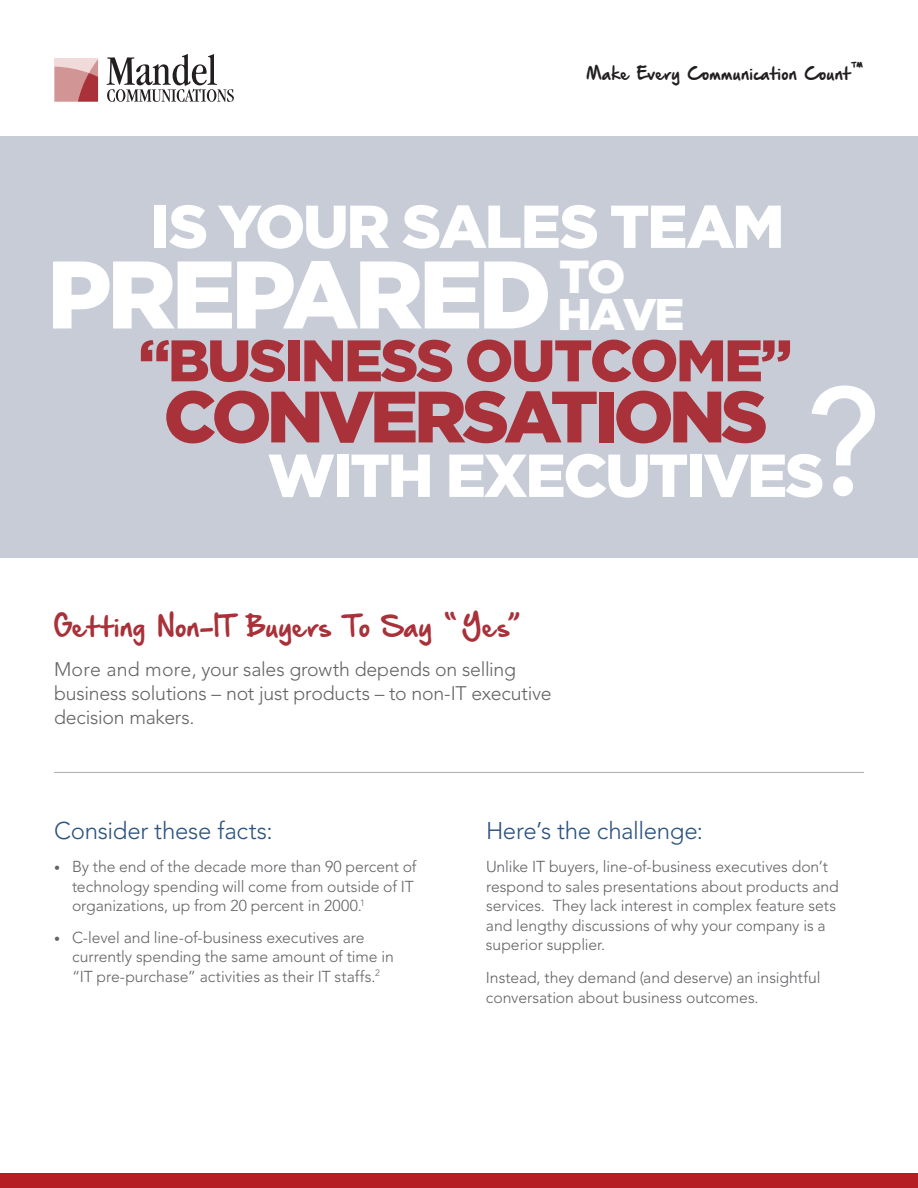
<style>
.page{position:relative;width:918px;height:1188px;background:#fff}
.page>*{position:absolute;margin:0;border:0;box-sizing:border-box;transform-origin:0 0}
.t1{font:500 151.35px "Avenir LT Std";color:#fff}
.t2{font:900 95.7px "Gotham";letter-spacing:-.045em;color:#fff}
.t3{font:900 72.6px "Gotham";letter-spacing:-.07em;color:#a93139}
.t4{font:900 60.45px "Gotham";letter-spacing:-.04em;color:#fff}
.t5{font:900 58.5px "Gotham";letter-spacing:-.045em;color:#a93139}
.t6{font:900 46.2px "Gotham";color:#fff}
.t7{font:300 24px "Avenir LT Std";letter-spacing:-.01em;color:#2d527e}
.t8{font:24px "Hand Of Sean Demo";letter-spacing:-.01em;color:#a93139}
.t9{font:300 19.5px/24px "Avenir LT Std";letter-spacing:-.01em;color:#636366}
.t10{font:300 15.75px/19.5px "Avenir LT Std";letter-spacing:-.005em;color:#636366}
.t11{font:15px "Hand Of Sean Demo";color:#231f20}
.s1{font-size:44.25px}
.s2{font-size:12px}
</style>
<div class="page">
<div style="left:0;top:1174px;width:918px;height:14px;background:#b51f23"></div>
<div style="left:1px;top:137px;width:917px;height:421px;background:#c8ccd7"></div>
<div style="left:55px;top:58px;width:43px;height:44px;background:#f0dbda"></div>
<svg style="left:55px;top:59px;width:43px;height:43px"></svg>
<svg style="left:107px;top:54px;width:127px;height:48px"></svg>
<hr style="left:54px;top:772px;width:810px;height:1px;background:#a8a9ad">
<p class="t11" style="left:586px;top:66px;width:278px">Make Every Communication Count™</p>
<h3 class="t4" style="left:151px;top:192px;width:636px">IS YOUR SALES TEAM</h3>
<h3 class="t6" style="left:559px;top:250px;width:68px">TO</h3>
<h2 class="t2" style="left:47px;top:239px;width:639px">PREPARED <span class="s1">HAVE</span></h2>
<h3 class="t5" style="left:139px;top:327px;width:655px">“BUSINESS OUTCOME”</h3>
<h3 class="t3" style="left:164px;top:375px;width:606px">CONVERSATIONS</h3>
<h1 class="t1" style="left:804px;top:356px;width:77px">?</h1>
<h3 class="t4" style="left:268px;top:441px;width:558px">WITH EXECUTIVES</h3>
<h3 class="t8" style="left:54px;top:614px;width:468px">Getting Non-IT Buyers To Say “ Yes”</h3>
<p class="t9" style="left:54px;top:657px;width:499px">More and more, your sales growth depends on selling business solutions – not just products – to non-IT executive decision makers.</p>
<h3 class="t7" style="left:54px;top:817px;width:220px">Consider these facts:</h3>
<p class="t10" style="left:72px;top:857px;width:346px;text-indent:-18px"><span class="s2">•</span> By the end of the decade more than 90 percent of technology spending will come from outside of IT organizations, up from 20 percent in 2000.<sup>1</sup></p>
<p class="t10" style="left:72px;top:928px;width:323px;text-indent:-18px"><span class="s2">•</span> C-level and line-of-business executives are currently spending the same amount of time in “IT pre-purchase” activities as their IT staffs.<sup>2</sup></p>
<h3 class="t7" style="left:486px;top:817px;width:219px">Here’s the challenge:</h3>
<p class="t10" style="left:486px;top:857px;width:354px">Unlike IT buyers, line-of-business executives don’t respond to sales presentations about products and services. They lack interest in complex feature sets and lengthy discussions of why your company is a superior supplier.</p>
<p class="t10" style="left:486px;top:968px;width:336px">Instead, they demand (and deserve) an insightful conversation about business outcomes.</p>
</div>
